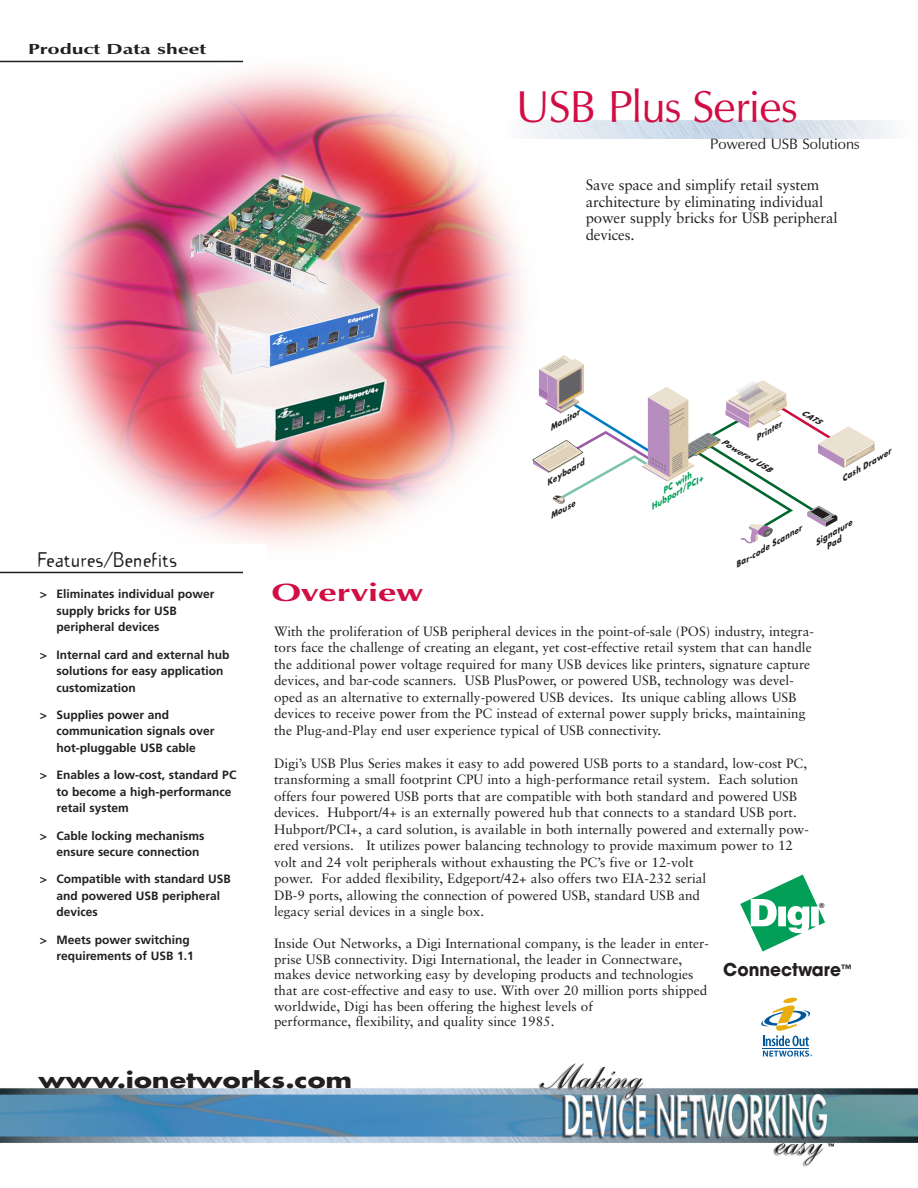
<style>
.page{position:relative;width:918px;height:1188px;background:#fff}
.page>*{position:absolute;margin:0;border:0;box-sizing:border-box;transform-origin:0 0}
.t1{font:45px "Eterna";letter-spacing:-.015em;color:#d20d44}
.t2{font:27px "Draft Plate";color:#231f20}
.t3{font:700 25.2px "Eterna";color:#d20d44;scale:1.43 1}
.t4{font:700 21.6px "Futura";color:#231f20;scale:1.25 1}
.t5{font:700 17.55px "Avant Garde";color:#231f20;scale:.96 1}
.t6{font:15px/16.5px "Sabon";letter-spacing:-.01em;color:#231f20}
.t7{font:15px "Eterna";color:#231f20}
.t8{font:700 14.7px "Eterna";color:#231f20;scale:1.43 1}
.t9{font:13.5px/16.5px "Sabon";color:#231f20}
.t10{font:700 12px/16.5px "Frutiger";color:#231f20}
.t11{font:italic 700 7.8px/8.9px "Futura";color:#231f20}
.t12{font:italic 700 7.8px/8.4px "Futura";color:#009e57}
.t13{font:italic 700 7.65px "Futura";color:#231f20}
.t14{font:700 7.2px "Helvetica";color:#231f20}
</style>
<div class="page">
<img style="left:0;top:1063px;width:918px;height:104px">
<img style="left:0;top:60px;width:533px;height:514px">
<div style="left:36px;top:544px;width:230px;height:42px;background:#fff"></div>
<hr style="left:0;top:572px;width:243px;height:1px;background:#231f20">
<hr style="left:0;top:61px;width:243px;height:1px;background:#231f20">
<svg style="left:533px;top:355px;width:342px;height:188px"></svg>
<img style="left:508px;top:105px;width:387px;height:34px">
<svg style="left:761px;top:997px;width:52px;height:60px"></svg>
<svg style="left:740px;top:875px;width:85px;height:76px"></svg>
<p class="t8" style="left:28px;top:43px;width:126px">Product Data sheet</p>
<h1 class="t1" style="left:516px;top:88px;width:283px">USB Plus Series</h1>
<p class="t7" style="left:710px;top:138px;width:151px">Powered USB Solutions</p>
<p class="t6" style="left:586px;top:178px;width:253px">Save space and simplify retail system architecture by eliminating individual power supply bricks for USB peripheral devices.</p>
<h2 class="t2" style="left:38px;top:542px;width:141px">Features/Benefits</h2>
<p class="t10" style="left:57px;top:587px;width:160px;text-indent:-17px">&gt; Eliminates individual power supply bricks for USB peripheral devices</p>
<p class="t10" style="left:57px;top:647px;width:174px;text-indent:-17px">&gt; Internal card and external hub solutions for easy application customization</p>
<p class="t10" style="left:57px;top:707px;width:159px;text-indent:-17px">&gt; Supplies power and communication signals over hot-pluggable USB cable</p>
<p class="t10" style="left:57px;top:768px;width:181px;text-indent:-17px">&gt; Enables a low-cost, standard PC to become a high-performance retail system</p>
<p class="t10" style="left:57px;top:828px;width:149px;text-indent:-17px">&gt; Cable locking mechanisms ensure secure connection</p>
<p class="t10" style="left:57px;top:872px;width:176px;text-indent:-17px">&gt; Compatible with standard USB and powered USB peripheral devices</p>
<p class="t10" style="left:57px;top:932px;width:139px;text-indent:-17px">&gt; Meets power switching requirements of USB 1.1</p>
<h3 class="t3" style="left:271px;top:582px;width:107px">Overview</h3>
<p class="t11" style="left:548px;top:426px;width:35px;rotate:-30deg">Monitor</p>
<p class="t11" style="left:545px;top:480px;width:44px;rotate:-30deg">Keyboard</p>
<p class="t11" style="left:548px;top:514px;width:29px;rotate:-30deg">Mouse</p>
<p class="t12" style="left:645px;top:497px;width:61px;text-indent:18px;rotate:-30deg">PC with<br>Hubport/PCI+</p>
<p class="t13" style="left:804px;top:409px;width:23px;rotate:32deg">CAT5</p>
<p class="t11" style="left:754px;top:435px;width:31px;rotate:-30deg">Printer</p>
<p class="t13" style="left:724px;top:437px;width:58px;rotate:32deg">Powered USB</p>
<p class="t11" style="left:840px;top:476px;width:57px;rotate:-30deg">Cash Drawer</p>
<p class="t11" style="left:820px;top:536px;width:36px;text-indent:-7px;rotate:-30deg">Signature<br>Pad</p>
<p class="t11" style="left:733px;top:562px;width:77px;rotate:-30deg">Bar-code Scanner</p>
<p class="t9" style="left:274px;top:624px;width:541px">With the proliferation of USB peripheral devices in the point-of-sale (POS) industry, integra&shy;tors face the challenge of creating an elegant, yet cost-effective retail system that can handle the additional power voltage required for many USB devices like printers, signature capture devices, and bar-code scanners. USB PlusPower, or powered USB, technology was devel&shy;oped as an alternative to externally-powered USB devices. Its unique cabling allows USB devices to receive power from the PC instead of external power supply bricks, maintaining the Plug-and-Play end user experience typical of USB connectivity.</p>
<p class="t9" style="left:274px;top:756px;width:536px">Digi’s USB Plus Series makes it easy to add powered USB ports to a standard, low-cost PC, transforming a small footprint CPU into a high-performance retail system. Each solution offers four powered USB ports that are compatible with both standard and powered USB devices. Hubport/4+ is an externally powered hub that connects to a standard USB port.<br>Hubport/PCI+, a card solution, is available in both internally powered and externally pow&shy;ered versions. It utilizes power balancing technology to provide maximum power to 12 volt and 24 volt peripherals without exhausting the PC’s five or 12-volt<br>power. For added flexibility, Edgeport/42+ also offers two EIA-232 serial<br>DB-9 ports, allowing the connection of powered USB, standard USB and<br>legacy serial devices in a single box.</p>
<p class="t9" style="left:274px;top:937px;width:436px;line-height:15.6px">Inside Out Networks, a Digi International company, is the leader in enter&shy;prise USB connectivity. Digi International, the leader in Connectware, makes device networking easy by developing products and technologies that are cost-effective and easy to use. With over 20 million ports shipped worldwide, Digi has been offering the highest levels of<br>performance, flexibility, and quality since 1985.</p>
<p class="t14" style="left:819px;top:902px;width:7px">®</p>
<p class="t5" style="left:723px;top:963px;width:135px">Connectware<sup>™</sup></p>
<h3 class="t4" style="left:39px;top:1071px;width:252px">www.ionetworks.com</h3>
</div>
